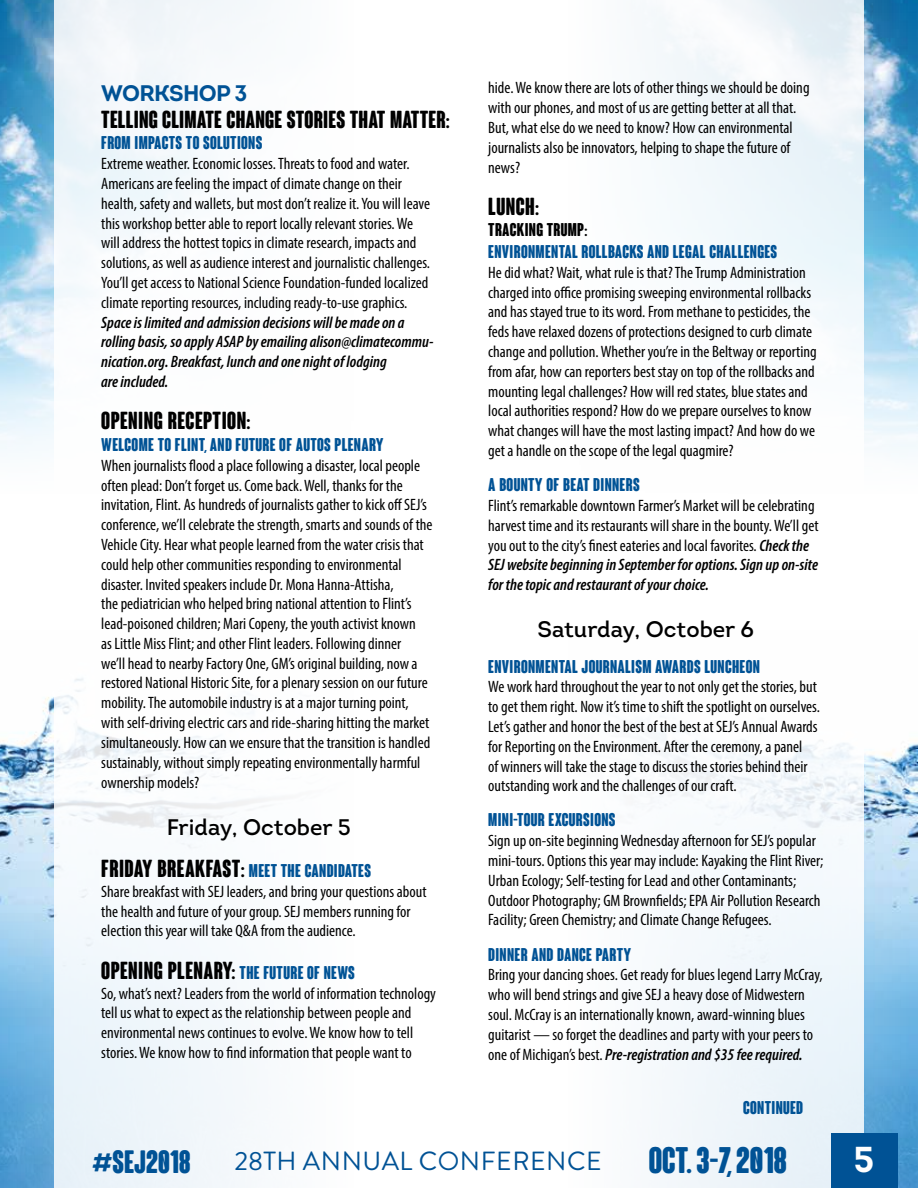
<style>
.page{position:relative;width:918px;height:1188px;background:#fff}
.page>*{position:absolute;margin:0;border:0;box-sizing:border-box;transform-origin:0 0}
.t1{font:700 condensed 36px "Coluna Rounded";color:#005295}
.t2{font:700 36px "Intro";color:#fff}
.t3{font:26.25px "Brandon Grotesque";letter-spacing:.02em;color:#005295}
.t4{font:700 condensed 24px "Coluna Rounded";letter-spacing:.02em;color:#000}
.t5{font:22.5px "Intro";color:#000}
.t6{font:700 22.5px "Intro";letter-spacing:-.03em;color:#005295}
.t7{font:700 condensed 18px "Coluna Rounded";letter-spacing:.02em;color:#005295}
.t8{font:700 condensed 18px "Coluna Rounded";letter-spacing:.02em;color:#000}
.t9{font:condensed 16.5px/19.8px "Myriad Pro";color:#000}
.t10{font:italic 600 condensed 16.5px/19.8px "Myriad Pro";color:#000}
.s1{font-size:18px;color:#005295}
.s2{font-weight:600;font-style:italic}
.s3{font-family:"Coluna Rounded";font-weight:700;font-stretch:condensed;font-size:49.5px}
.s4{font-family:"Coluna Rounded";font-weight:700;font-stretch:condensed;font-size:31.5px}
</style>
<div class="page">
<img style="left:0;top:725px;width:54px;height:463px">
<img style="left:0;top:0;width:54px;height:451px">
<img style="left:864px;top:743px;width:54px;height:445px">
<img style="left:864px;top:0;width:54px;height:453px">
<div style="left:831px;top:1133px;width:66px;height:55px;background:#005295"></div>
<h3 class="t6" style="left:101px;top:78px;width:148px">WORKSHOP 3</h3>
<h3 class="t4" style="left:101px;top:106px;width:350px">TELLING CLIMATE CHANGE STORIES THAT MATTER:</h3>
<p class="t7" style="left:101px;top:133px;width:162px">FROM IMPACTS TO SOLUTIONS</p>
<p class="t9" style="left:101px;top:154px;width:330px">Extreme weather. Economic losses. Threats to food and water.<br>Americans are feeling the impact of climate change on their health, safety and wallets, but most don’t realize it. You will leave this workshop better able to report locally relevant stories. We will address the hottest topics in climate research, impacts and solutions, as well as audience interest and journalistic challenges.<br>You’ll get access to National Science Foundation-funded localized climate reporting resources, including ready-to-use graphics.</p>
<p class="t10" style="left:101px;top:312px;width:334px">Space is limited and admission decisions will be made on a rolling basis, so apply ASAP by emailing alison@climatecommu&shy;nication.org. Breakfast, lunch and one night of lodging<br>are included.</p>
<h3 class="t4" style="left:101px;top:408px;width:151px">OPENING RECEPTION:</h3>
<p class="t7" style="left:101px;top:435px;width:284px">WELCOME TO FLINT, AND FUTURE OF AUTOS PLENARY</p>
<p class="t9" style="left:101px;top:455px;width:333px">When journalists flood a place following a disaster, local people often plead: Don’t forget us. Come back. Well, thanks for the invitation, Flint. As hundreds of journalists gather to kick off SEJ’s conference, we’ll celebrate the strength, smarts and sounds of the Vehicle City. Hear what people learned from the water crisis that could help other communities responding to environmental disaster. Invited speakers include Dr. Mona Hanna-Attisha,<br>the pediatrician who helped bring national attention to Flint’s lead-poisoned children; Mari Copeny, the youth activist known<br>as Little Miss Flint; and other Flint leaders. Following dinner<br>we’ll head to nearby Factory One, GM’s original building, now a restored National Historic Site, for a plenary session on our future mobility. The automobile industry is at a major turning point, with self-driving electric cars and ride-sharing hitting the market simultaneously. How can we ensure that the transition is handled sustainably, without simply repeating environmentally harmful ownership models?</p>
<h3 class="t5" style="left:167px;top:813px;width:186px">Friday, October 5</h3>
<h3 class="t4" style="left:101px;top:856px;width:156px">FRIDAY BREAKFAST: <span class="s1">MEET</span></h3>
<p class="t7" style="left:281px;top:861px;width:78px">THE CANDIDATES</p>
<p class="t9" style="left:101px;top:881px;width:327px">Share breakfast with SEJ leaders, and bring your questions about the health and future of your group. SEJ members running for election this year will take Q&amp;A from the audience.</p>
<h3 class="t4" style="left:101px;top:957px;width:232px">OPENING PLENARY: <span class="s1">THE FUTURE OF NEWS</span></h3>
<p class="t9" style="left:101px;top:983px;width:336px">So, what’s next? Leaders from the world of information technology tell us what to expect as the relationship between people and environmental news continues to evolve. We know how to tell stories. We know how to find information that people want to</p>
<p class="t9" style="left:488px;top:78px;width:323px">hide. We know there are lots of other things we should be doing with our phones, and most of us are getting better at all that.<br>But, what else do we need to know? How can environmental journalists also be innovators, helping to shape the future of news?</p>
<h3 class="t4" style="left:488px;top:193px;width:52px">LUNCH:</h3>
<p class="t8" style="left:488px;top:220px;width:101px">TRACKING TRUMP:</p>
<p class="t7" style="left:488px;top:242px;width:277px">ENVIRONMENTAL ROLLBACKS AND LEGAL CHALLENGES</p>
<p class="t9" style="left:488px;top:262px;width:330px">He did what? Wait, what rule is that? The Trump Administration charged into office promising sweeping environmental rollbacks and has stayed true to its word. From methane to pesticides, the feds have relaxed dozens of protections designed to curb climate change and pollution. Whether you’re in the Beltway or reporting from afar, how can reporters best stay on top of the rollbacks and mounting legal challenges? How will red states, blue states and local authorities respond? How do we prepare ourselves to know what changes will have the most lasting impact? And how do we get a handle on the scope of the legal quagmire?</p>
<p class="t7" style="left:488px;top:475px;width:152px">A BOUNTY OF BEAT DINNERS</p>
<p class="t9" style="left:488px;top:495px;width:332px">Flint’s remarkable downtown Farmer’s Market will be celebrating harvest time and its restaurants will share in the bounty. We’ll get you out to the city’s finest eateries and local favorites. <span class="s2">Check the SEJ website beginning in September for options. Sign up on-site for the topic and restaurant of your choice.</span></p>
<h3 class="t5" style="left:538px;top:615px;width:218px">Saturday, October 6</h3>
<p class="t7" style="left:488px;top:656px;width:273px">ENVIRONMENTAL JOURNALISM AWARDS LUNCHEON</p>
<p class="t9" style="left:488px;top:677px;width:333px">We work hard throughout the year to not only get the stories, but to get them right. Now it’s time to shift the spotlight on ourselves.<br>Let’s gather and honor the best of the best at SEJ’s Annual Awards for Reporting on the Environment. After the ceremony, a panel<br>of winners will take the stage to discuss the stories behind their outstanding work and the challenges of our craft.</p>
<p class="t7" style="left:488px;top:810px;width:128px">MINI-TOUR EXCURSIONS</p>
<p class="t9" style="left:488px;top:831px;width:337px">Sign up on-site beginning Wednesday afternoon for SEJ’s popular mini-tours. Options this year may include: Kayaking the Flint River; Urban Ecology; Self-testing for Lead and other Contaminants; Outdoor Photography; GM Brownfields; EPA Air Pollution Research Facility; Green Chemistry; and Climate Change Refugees.</p>
<p class="t7" style="left:488px;top:944px;width:145px">DINNER AND DANCE PARTY</p>
<p class="t9" style="left:488px;top:965px;width:336px">Bring your dancing shoes. Get ready for blues legend Larry McCray, who will bend strings and give SEJ a heavy dose of Midwestern soul. McCray is an internationally known, award-winning blues guitarist — so forget the deadlines and party with your peers to one of Michigan’s best. <span class="s2">Pre-registration and $35 fee required.</span></p>
<p class="t7" style="left:743px;top:1098px;width:62px">CONTINUED</p>
<h2 class="t3" style="left:92px;top:1143px;width:511px"><span class="s3">#</span><span class="s4">SEJ2018</span> 28TH ANNUAL CONFERENCE</h2>
<h1 class="t1" style="left:649px;top:1141px;width:140px">OCT. 3-7, 2018</h1>
<h1 class="t2" style="left:854px;top:1137px;width:22px">5</h1>
</div>
